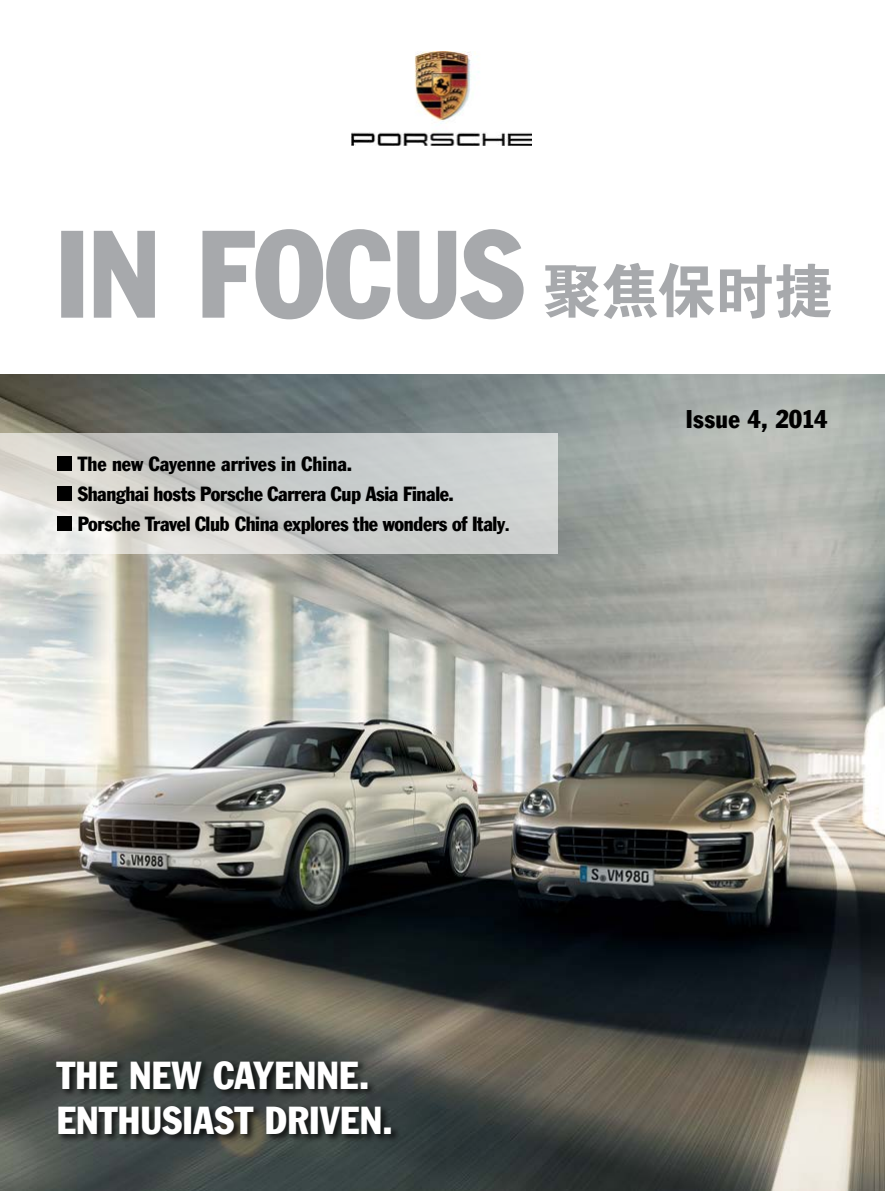
<style>
.page{position:relative;width:885px;height:1191px;background:#fff}
.page>*{position:absolute;margin:0;border:0;box-sizing:border-box;transform-origin:0 0}
.t1{font:condensed 38px/45.6px "Porsche Franklin Gothic";letter-spacing:.01em;color:#fff}
.t2{font:condensed 25px "Porsche Franklin Gothic";color:#000}
.t3{font:condensed 20px/30px "Porsche Franklin Gothic";letter-spacing:-.02em;color:#000}
.s1{font-family:"Porsche News Gothic";font-weight:700;font-stretch:normal}
</style>
<div class="page">
<img style="left:0;top:374px;width:884px;height:817px">
<svg style="left:61px;top:229px;width:462px;height:90px"></svg>
<svg style="left:544px;top:263px;width:287px;height:56px"></svg>
<img style="left:352px;top:51px;width:179px;height:94px">
<div style="left:55px;top:1060px;width:346px;height:83px;background:#000;opacity:.75"></div>
<svg style="left:0;top:433px;width:557px;height:120px;fill:#cccfce"></svg>
<div style="left:57px;top:456px;width:14px;height:15px;background:#000"></div>
<div style="left:57px;top:486px;width:14px;height:15px;background:#000"></div>
<div style="left:57px;top:516px;width:14px;height:15px;background:#000"></div>
<p class="t3" style="left:78px;top:449px;width:434px">The new Cayenne arrives in China.<br>Shanghai hosts Porsche Carrera Cup Asia Finale.<br>Porsche Travel Club China explores the wonders of Italy<span class="s1">.</span></p>
<p class="t2" style="left:685px;top:404px;width:143px">Issue 4, 2014</p>
<h1 class="t1" style="left:57px;top:1052px;width:337px">The new Cayenne.<br>Enthusiast Driven.</h1>
</div>
